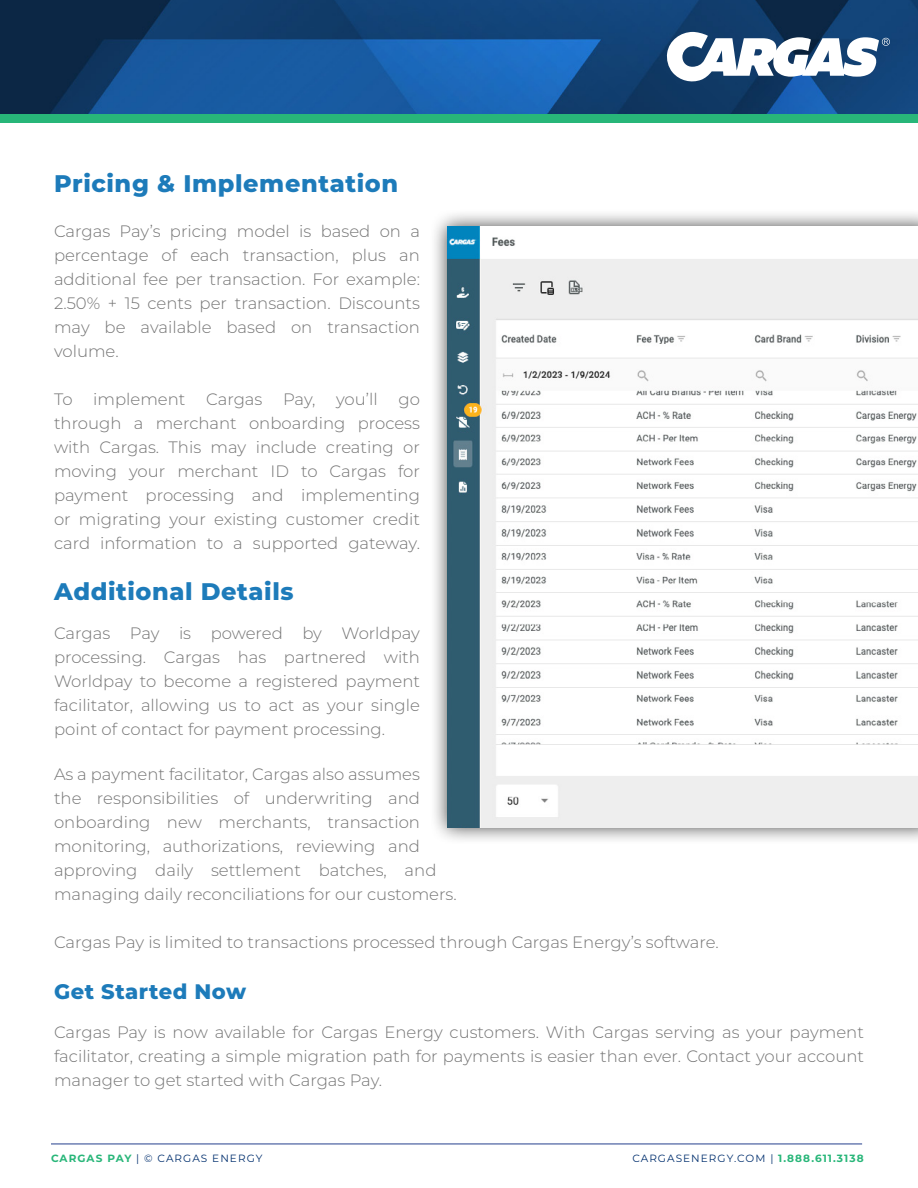
<style>
.page{position:relative;width:918px;height:1188px;background:#fff}
.page>*{position:absolute;margin:0;border:0;box-sizing:border-box;transform-origin:0 0}
.t1{font:800 24px "Montserrat";letter-spacing:.025em;color:#1d7bba}
.t2{font:800 21px "Montserrat";letter-spacing:.025em;color:#1d7bba}
.t3{font:300 16.5px/24px "Montserrat";color:#747474;text-align:justify}
.t4{font:10.5px "Montserrat";letter-spacing:.1em;color:#002f6e}
.s1{font-weight:700;color:#28b679}
</style>
<div class="page">
<img style="left:0;top:0;width:918px;height:114px">
<svg style="left:667px;top:32px;width:223px;height:49px"></svg>
<hr style="left:51px;top:1144px;width:811px;height:1px;background:#25408e">
<div style="left:0;top:114px;width:918px;height:9px;background:#28b679"></div>
<div style="left:429px;top:208px;width:489px;height:637px;background:#000;opacity:.75"></div>
<img style="left:447px;top:226px;width:471px;height:601px">
<h1 class="t1" style="left:54px;top:173px;width:346px">Pricing &amp; Implementation</h1>
<p class="t3" style="left:54px;top:221px;width:368px">Cargas Pay’s pricing model is based on a percentage of each transaction, plus an additional fee per transaction. For example:<br>2.50% + 15 cents per transaction. Discounts may be available based on transaction volume.</p>
<p class="t3" style="left:54px;top:389px;width:20px">To</p>
<p class="t3" style="left:93px;top:389px;width:94px">implement</p>
<p class="t3" style="left:206px;top:389px;width:58px">Cargas</p>
<p class="t3" style="left:283px;top:389px;width:34px">Pay,</p>
<p class="t3" style="left:336px;top:389px;width:43px">you’ll</p>
<p class="t3" style="left:54px;top:389px;width:368px;text-indent:344px">go through a merchant onboarding process with Cargas. This may include creating or moving your merchant ID to Cargas for payment processing and implementing or migrating your existing customer credit card information to a supported gateway.</p>
<h1 class="t1" style="left:54px;top:581px;width:241px">Additional Details</h1>
<p class="t3" style="left:54px;top:623px;width:368px">Cargas Pay is powered by Worldpay processing. Cargas has partnered with Worldpay to become a registered payment facilitator, allowing us to act as your single point of contact for payment processing.</p>
<p class="t3" style="left:54px;top:764px;width:404px;text-align:left">As a payment facilitator, Cargas also assumes<br>the responsibilities of underwriting and onboarding new merchants, transaction monitoring, authorizations, reviewing and approving daily settlement batches, and managing daily reconciliations for our customers.</p>
<p class="t3" style="left:54px;top:932px;width:666px">Cargas Pay is limited to transactions processed through Cargas Energy’s software.</p>
<p class="t2" style="left:54px;top:982px;width:194px">Get Started Now</p>
<p class="t3" style="left:54px;top:1022px;width:812px">Cargas Pay is now available for Cargas Energy customers. With Cargas serving as your payment facilitator, creating a simple migration path for payments is easier than ever. Contact your account manager to get started with Cargas Pay.</p>
<p class="t4" style="left:51px;top:1154px;width:213px"><span class="s1">CARGAS PAY</span> | © CARGAS ENERGY</p>
<p class="t4" style="left:632px;top:1154px;width:233px">CARGASENERGY.COM | <span class="s1">1.888.611.3138</span></p>
</div>
